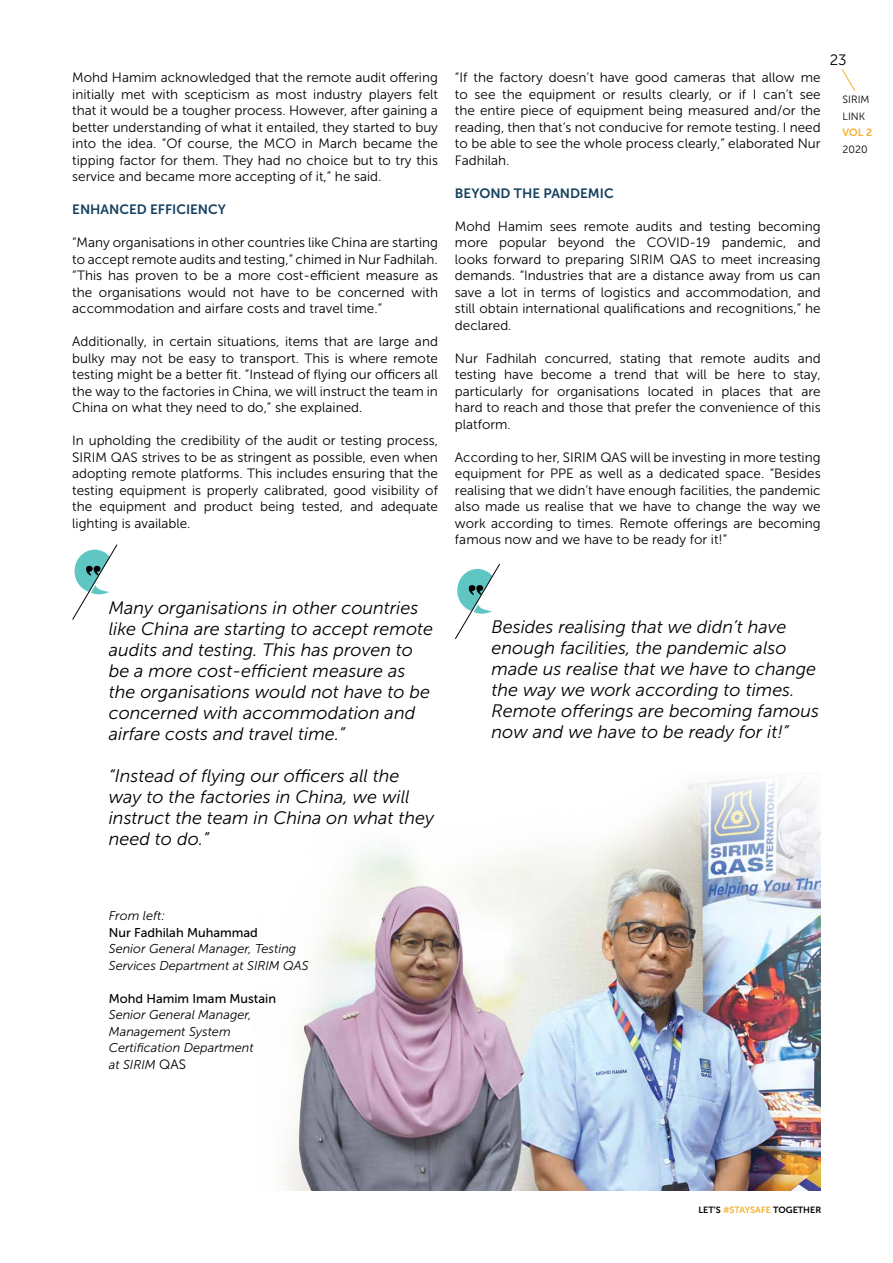
<style>
.page{position:relative;width:893px;height:1263px;background:#fff}
.page>*{position:absolute;margin:0;border:0;box-sizing:border-box;transform-origin:0 0}
.t1{font:italic 18px/21px "Museo Sans 300";color:#000}
.t2{font:15px "Museo Sans 300";color:#000}
.t3{font:13.5px/16.5px "Museo Sans 300";color:#000;text-align:justify}
.t4{font:13.5px "Museo Sans 700";color:#144160}
.t5{font:italic 12.75px/16.5px "Museo Sans 300";color:#000}
.t6{font:12.75px "Museo Sans 500";color:#000}
.t7{font:10.5px/16.5px "Museo Sans 300";color:#000}
.t8{font:10.5px "Museo Sans 700";color:#f4b031}
.t9{font:9px "Museo Sans 700";color:#000}
.s1{font-style:normal;font-size:13.5px}
.s2{color:#f4b031}
</style>
<div class="page">
<svg style="left:841px;top:69px;width:15px;height:22px"></svg>
<svg style="left:72px;top:544px;width:46px;height:76px"></svg>
<svg style="left:455px;top:563px;width:45px;height:76px"></svg>
<img style="left:285px;top:778px;width:536px;height:413px">
<p class="t3" style="left:72px;top:70px;width:367px">Mohd Hamim acknowledged that the remote audit offering initially met with scepticism as most industry players felt that it would be a tougher process. However, after gaining a better understanding of what it entailed, they started to buy into the idea. “Of course, the MCO in March became the tipping factor for them. They had no choice but to try this service and became more accepting of it,” he said.</p>
<p class="t4" style="left:72px;top:202px;width:155px">ENHANCED EFFICIENCY</p>
<p class="t3" style="left:72px;top:235px;width:367px">“Many organisations in other countries like China are starting to accept remote audits and testing,” chimed in Nur Fadhilah. “This has proven to be a more cost-efficient measure as the organisations would not have to be concerned with accommodation and airfare costs and travel time.”</p>
<p class="t3" style="left:72px;top:334px;width:367px">Additionally, in certain situations, items that are large and bulky may not be easy to transport. This is where remote testing might be a better fit. “Instead of flying our officers all the way to the factories in China, we will instruct the team in China on what they need to do,” she explained.</p>
<p class="t3" style="left:72px;top:433px;width:367px">In upholding the credibility of the audit or testing process, SIRIM QAS strives to be as stringent as possible, even when adopting remote platforms. This includes ensuring that the testing equipment is properly calibrated, good visibility of the equipment and product being tested, and adequate lighting is available.</p>
<p class="t3" style="left:455px;top:70px;width:367px">“If the factory doesn’t have good cameras that allow me to see the equipment or results clearly, or if I can’t see the entire piece of equipment being measured and/or the reading, then that’s not conducive for remote testing. I need to be able to see the whole process clearly,” elaborated Nur Fadhilah.</p>
<p class="t4" style="left:455px;top:186px;width:160px">BEYOND THE PANDEMIC</p>
<p class="t3" style="left:455px;top:218px;width:367px">Mohd Hamim sees remote audits and testing becoming more popular beyond the COVID-19 pandemic, and looks forward to preparing SIRIM QAS to meet increasing demands. “Industries that are a distance away from us can save a lot in terms of logistics and accommodation, and still obtain international qualifications and recognitions,” he declared.</p>
<p class="t3" style="left:455px;top:350px;width:367px">Nur Fadhilah concurred, stating that remote audits and testing have become a trend that will be here to stay, particularly for organisations located in places that are hard to reach and those that prefer the convenience of this platform.</p>
<p class="t3" style="left:455px;top:449px;width:367px">According to her, SIRIM QAS will be investing in more testing equipment for PPE as well as a dedicated space. “Besides realising that we didn’t have enough facilities, the pandemic also made us realise that we have to change the way we work according to times. Remote offerings are becoming famous now and we have to be ready for it!”</p>
<p class="t2" style="left:830px;top:52px;width:18px">23</p>
<p class="t7" style="left:843px;top:92px;width:28px">SIRIM<br>LINK</p>
<p class="t8" style="left:843px;top:127px;width:31px">VOL 2</p>
<p class="t7" style="left:843px;top:141px;width:26px">2020</p>
<p class="t1" style="left:109px;top:597px;width:326px">Many organisations in other countries like China are starting to accept remote audits and testing. This has proven to be a more cost-efficient measure as the organisations would not have to be concerned with accommodation and airfare costs and travel time.”</p>
<h1 class="t1" style="left:109px;top:765px;width:327px">“Instead of flying our officers all the way to the factories in China, we will instruct the team in China on what they need to do.”</h1>
<h1 class="t1" style="left:491px;top:616px;width:329px">Besides realising that we didn’t have enough facilities, the pandemic also made us realise that we have to change the way we work according to times.<br>Remote offerings are becoming famous now and we have to be ready for it!”</h1>
<p class="t5" style="left:109px;top:908px;width:58px">From left:</p>
<p class="t6" style="left:109px;top:925px;width:150px">Nur Fadhilah Muhammad</p>
<p class="t5" style="left:109px;top:941px;width:201px">Senior General Manager, Testing<br>Services Department at SIRIM QAS</p>
<p class="t6" style="left:109px;top:991px;width:169px">Mohd Hamim Imam Mustain</p>
<p class="t5" style="left:109px;top:1007px;width:146px">Senior General Manager,<br>Management System<br>Certification Department at SIRIM <span class="s1">QAS</span></p>
<p class="t9" style="left:698px;top:1204px;width:124px">LET’S <span class="s2">#STAYSAFE</span> TOGETHER</p>
</div>
